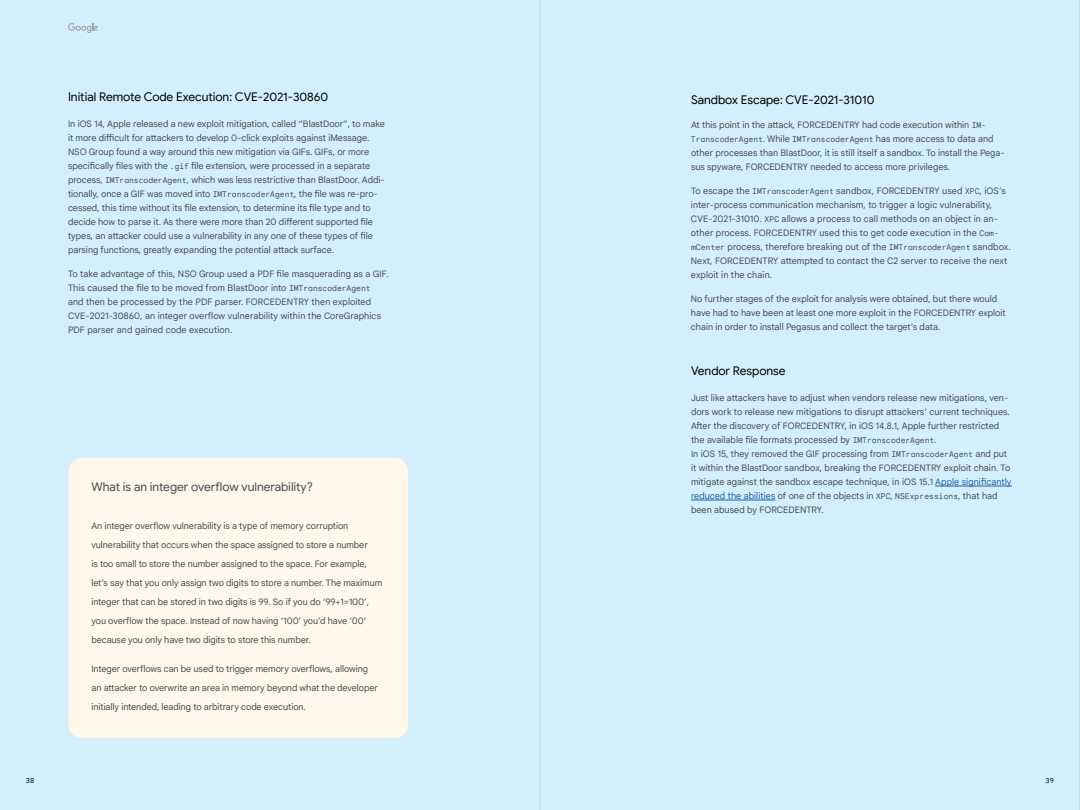
<style>
.page{position:relative;width:1080px;height:810px;background:#fff}
.page>*{position:absolute;margin:0;border:0;box-sizing:border-box;transform-origin:0 0}
.t1{font:12px "Google Sans";color:#000}
.t2{font:12px "Google Sans";color:#474b4f}
.t3{font:9px/14px "Google Sans Text";color:#474b4f}
.t4{font:8px "Google Sans Mono";color:#474b4f}
.t5{font:7px "Google Sans Mono";color:#000}
.s1{font-family:"Google Sans Mono";font-size:8px}
.s2{font-family:"Google Sans Text";font-size:9px}
.s3{color:#215e9e}
</style>
<div class="page">
<div style="left:540px;top:0;width:540px;height:810px;background:#d4effc"></div>
<div style="left:0;top:0;width:540px;height:810px;background:#d4effc"></div>
<svg style="left:68px;top:23px;width:30px;height:10px"></svg>
<div style="left:68px;top:458px;width:340px;height:280px;background:#fff7e9;border-radius:13px"></div>
<hr style="left:935px;top:486px;width:77px;height:1px;background:#215e9e">
<hr style="left:691px;top:500px;width:84px;height:1px;background:#215e9e">
<hr style="left:1079px;top:0;width:1px;height:810px;background:#d1d3d4">
<hr style="left:540px;top:0;width:1px;height:810px;background:#d1d3d4">
<h1 class="t1" style="left:68px;top:89px;width:262px">Initial Remote Code Execution: CVE-2021-30860</h1>
<p class="t3" style="left:68px;top:116px;width:318px">In iOS 14, Apple released a new exploit mitigation, called “BlastDoor”, to make it more difficult for attackers to develop 0-click exploits against iMessage.<br>NSO Group found a way around this new mitigation via GIFs. GIFs, or more specifically files with the <span class="s1">.gif</span> file extension, were processed in a separate process, <span class="s1">IMTranscoderAgent</span>, which was less restrictive than BlastDoor. Addi&shy;tionally, once a GIF was moved into <span class="s1">IMTranscoderAgent</span>, the file was re-pro&shy;cessed, this time without its file extension, to determine its file type and to decide how to parse it. As there were more than 20 different supported file types, an attacker could use a vulnerability in any one of these types of file parsing functions, greatly expanding the potential attack surface.</p>
<p class="t3" style="left:68px;top:266px;width:322px">To take advantage of this, NSO Group used a PDF file masquerading as a GIF.<br>This caused the file to be moved from BlastDoor into <span class="s1">IMTranscoderAgent<br></span>and then be processed by the PDF parser. FORCEDENTRY then exploited CVE-2021-30860, an integer overflow vulnerability within the CoreGraphics PDF parser and gained code execution.</p>
<h1 class="t2" style="left:91px;top:480px;width:223px">What is an integer overflow vulnerability?</h1>
<p class="t3" style="left:91px;top:516px;width:292px;line-height:19px">An integer overflow vulnerability is a type of memory corruption vulnerability that occurs when the space assigned to store a number<br>is too small to store the number assigned to the space. For example, let’s say that you only assign two digits to store a number. The maximum integer that can be stored in two digits is 99. So if you do ‘99+1=100’, you overflow the space. Instead of now having ‘100’ you’d have ‘00’ because you only have two digits to store this number.</p>
<p class="t3" style="left:91px;top:659px;width:288px;line-height:19px">Integer overflows can be used to trigger memory overflows, allowing an attacker to overwrite an area in memory beyond what the developer initially intended, leading to arbitrary code execution.</p>
<h1 class="t1" style="left:691px;top:92px;width:185px">Sandbox Escape: CVE-2021-31010</h1>
<p class="t3" style="left:691px;top:117px;width:297px">At this point in the attack, FORCEDENTRY had code execution within <span class="s1">IM-</span></p>
<p class="t4" style="left:691px;top:133px;width:304px">TranscoderAgent<span class="s2">. While</span> IMTranscoderAgent <span class="s2">has more access to data and</span></p>
<p class="t3" style="left:691px;top:145px;width:315px">other processes than BlastDoor, it is still itself a sandbox. To install the Pega&shy;sus spyware, FORCEDENTRY needed to access more privileges.</p>
<p class="t3" style="left:691px;top:183px;width:321px">To escape the <span class="s1">IMTranscoderAgent</span> sandbox, FORCEDENTRY used <span class="s1">XPC</span>, iOS’s inter-process communication mechanism, to trigger a logic vulnerability, CVE-2021-31010. <span class="s1">XPC</span> allows a process to call methods on an object in an&shy;other process. FORCEDENTRY used this to get code execution in the <span class="s1">Com&shy;mCenter</span> process, therefore breaking out of the <span class="s1">IMTranscoderAgent</span> sandbox.<br>Next, FORCEDENTRY attempted to contact the C2 server to receive the next exploit in the chain.</p>
<p class="t3" style="left:691px;top:291px;width:316px">No further stages of the exploit for analysis were obtained, but there would have had to have been at least one more exploit in the FORCEDENTRY exploit chain in order to install Pegasus and collect the target’s data.</p>
<h1 class="t1" style="left:691px;top:363px;width:96px">Vendor Response</h1>
<p class="t3" style="left:691px;top:390px;width:322px">Just like attackers have to adjust when vendors release new mitigations, ven&shy;dors work to release new mitigations to disrupt attackers’ current techniques.<br>After the discovery of FORCEDENTRY, in iOS 14.8.1, Apple further restricted the available file formats processed by <span class="s1">IMTranscoderAgent</span>.<br>In iOS 15, they removed the GIF processing from <span class="s1">IMTranscoderAgent</span> and put it within the BlastDoor sandbox, breaking the FORCEDENTRY exploit chain. To mitigate against the sandbox escape technique, in iOS 15.1 <span class="s3">Apple significantly reduced the abilities</span> of one of the objects in <span class="s1">XPC</span>, <span class="s1">NSExpressions</span>, that had been abused by FORCEDENTRY.</p>
<p class="t5" style="left:26px;top:776px;width:10px">38</p>
<p class="t5" style="left:1046px;top:776px;width:10px">39</p>
</div>
